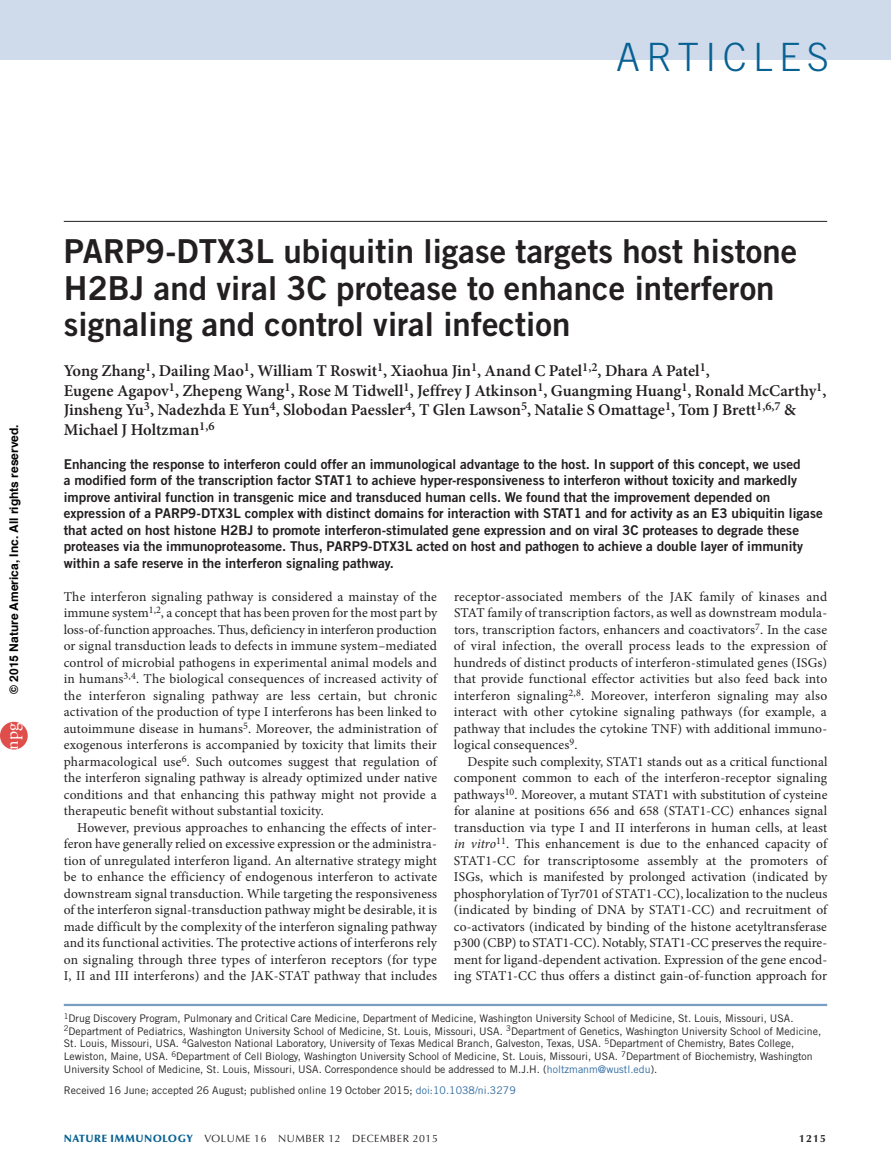
<style>
.page{position:relative;width:891px;height:1175px;background:#fff}
.page>*{position:absolute;margin:0;border:0;box-sizing:border-box;transform-origin:0 0}
.z-HEADER_lead_Right{font:300 39px "Trade Gothic LT Std";letter-spacing:.165em;color:#086193}
.pAtl{font:33px/36px "Trade Gothic LT Std Bd 22";color:#231f20}
.t1{font:18px "Adobe Garamond Pro";color:#fff}
.pAu{font:600 16.5px/19.5px "Minion Pro";color:#231f20}
.pPara{font:13.5px/16.5px "Minion Pro";letter-spacing:.01em;color:#231f20;text-align:justify}
.pBodyFirstpara{font:13.5px/16.5px "Minion Pro";letter-spacing:.01em;color:#231f20;text-align:justify}
.pAbstext{font:13.5px/16.5px "Trade Gothic LT Std Bd 22";color:#231f20}
.t2{font:700 12px "Helvetica";color:#000}
.pAffiliation{font:10.5px/12.8px "Trade Gothic LT Std";color:#231f20}
.pAopd{font:10.5px "Trade Gothic LT Std";color:#231f20}
.t3{font:10.5px "Optima LT Std";letter-spacing:.05em;color:#231f20}
.t4{font:700 10.5px "Optima LT Std";color:#231f20}
.s1{font-family:"Arial"}
.s2{font-style:italic}
.s3{color:#2f6a9f}
.s4{font-weight:900;color:#086193}
</style>
<div class="page">
<div style="left:0;top:0;width:891px;height:60px;background:#cfdbea"></div>
<hr style="left:64px;top:221px;width:763px;height:1px;background:#231f20">
<hr style="left:64px;top:1003px;width:763px;height:3px;background:#789dc1">
<div style="left:0;top:722px;width:28px;height:27px;background:#df4e4a;border-radius:50%"></div>
<p class="z-HEADER_lead_Right" style="left:616px;top:34px;width:214px">ARTICLES</p>
<p class="t2" style="left:4px;top:693px;width:271px;rotate:-90deg">© 201<span class="s1">5</span> Nature America, Inc. All rights reserved.</p>
<h3 class="t1" style="left:1px;top:749px;width:28px;rotate:-90deg">npg</h3>
<p class="pAtl" style="left:64px;top:233px;width:735px">PARP9-DTX3L ubiquitin ligase targets host histone<br>H2BJ and viral 3C protease to enhance interferon signaling and control viral infection</p>
<p class="pAu" style="left:64px;top:362px;width:764px">Yong Zhang<sup>1</sup>, Dailing Mao<sup>1</sup>, William T Roswit<sup>1</sup>, Xiaohua Jin<sup>1</sup>, Anand C Patel<sup>1,2</sup>, Dhara A Patel<sup>1</sup>,<br>Eugene Agapov<sup>1</sup>, Zhepeng Wang<sup>1</sup>, Rose M Tidwell<sup>1</sup>, Jeffrey J Atkinson<sup>1</sup>, Guangming Huang<sup>1</sup>, Ronald McCarthy<sup>1</sup>, Jinsheng Yu<sup>3</sup>, Nadezhda E Yun<sup>4</sup>, Slobodan Paessler<sup>4</sup>, T Glen Lawson<sup>5</sup>, Natalie S Omattage<sup>1</sup>, Tom J Brett<sup>1,6,7</sup> &amp; Michael J Holtzman<sup>1,6</sup></p>
<p class="pAbstext" style="left:64px;top:455px;width:761px">Enhancing the response to interferon could offer an immunological advantage to the host. In support of this concept, we used<br>a modified form of the transcription factor STAT1 to achieve hyper-responsiveness to interferon without toxicity and markedly improve antiviral function in transgenic mice and transduced human cells. We found that the improvement depended on expression of a PARP9-DTX3L complex with distinct domains for interaction with STAT1 and for activity as an E3 ubiquitin ligase that acted on host histone H2BJ to promote interferon-stimulated gene expression and on viral 3C proteases to degrade these proteases via the immunoproteasome. Thus, PARP9-DTX3L acted on host and pathogen to achieve a double layer of immunity within a safe reserve in the interferon signaling pathway.</p>
<p class="pPara" style="left:454px;top:588px;width:375px">receptor-associated members of the JAK family of kinases and STAT family of transcription factors, as well as downstream modula&shy;tors, transcription factors, enhancers and coactivators<sup>7</sup>. In the case of viral infection, the overall process leads to the expression of hundreds of distinct products of interferon-stimulated genes (ISGs) that provide functional effector activities but also feed back into interferon signaling<sup>2,8</sup>. Moreover, interferon signaling may also interact with other cytokine signaling pathways (for example, a pathway that includes the cytokine TNF) with additional immuno&shy;logical consequences<sup>9</sup>.</p>
<p class="pPara" style="left:454px;top:753px;width:375px;text-indent:14px">Despite such complexity, STAT1 stands out as a critical functional component common to each of the interferon-receptor signaling pathways<sup>10</sup>. Moreover, a mutant STAT1 with substitution of cysteine for alanine at positions 656 and 658 (STAT1-CC) enhances signal transduction via type I and II interferons in human cells, at least <span class="s2">in vitro</span><sup>11</sup>. This enhancement is due to the enhanced capacity of STAT1-CC for transcriptosome assembly at the promoters of ISGs, which is manifested by prolonged activation (indicated by phosphorylation of Tyr701 of STAT1-CC), localization to the nucleus (indicated by binding of DNA by STAT1-CC) and recruitment of co-activators (indicated by binding of the histone acetyltransferase p300 (CBP) to STAT1-CC). Notably, STAT1-CC preserves the require&shy;ment for ligand-dependent activation. Expression of the gene encod&shy;ing STAT1-CC thus offers a distinct gain-of-function approach for</p>
<p class="pAffiliation" style="left:64px;top:1011px;width:759px"><sup>1</sup>Drug Discovery Program, Pulmonary and Critical Care Medicine, Department of Medicine, Washington University School of Medicine, St. Louis, Missouri, USA.<br><sup>2</sup>Department of Pediatrics, Washington University School of Medicine, St. Louis, Missouri, USA. <sup>3</sup>Department of Genetics, Washington University School of Medicine, St. Louis, Missouri, USA. <sup>4</sup>Galveston National Laboratory, University of Texas Medical Branch, Galveston, Texas, USA. <sup>5</sup>Department of Chemistry, Bates College, Lewiston, Maine, USA. <sup>6</sup>Department of Cell Biology, Washington University School of Medicine, St. Louis, Missouri, USA. <sup>7</sup>Department of Biochemistry, Washington University School of Medicine, St. Louis, Missouri, USA. Correspondence should be addressed to M.J.H. (<span class="s3">holtzmanm@wustl.edu</span>).</p>
<p class="pAopd" style="left:64px;top:1084px;width:454px">Received 16 June; accepted 26 August; published online 19 October 2015; <span class="s3">doi:10.1038/ni.3279</span></p>
<p class="pBodyFirstpara" style="left:64px;top:588px;width:375px">The interferon signaling pathway is considered a mainstay of the immune system<sup>1,2</sup>, a concept that has been proven for the most part by loss-of-function approaches. Thus, deficiency in interferon production or signal transduction leads to defects in immune system–mediated control of microbial pathogens in experimental animal models and in humans<sup>3,4</sup>. The biological consequences of increased activity of the interferon signaling pathway are less certain, but chronic activation of the production of type I interferons has been linked to autoimmune disease in humans<sup>5</sup>. Moreover, the administration of exogenous interferons is accompanied by toxicity that limits their pharmacological use<sup>6</sup>. Such outcomes suggest that regulation of the interferon signaling pathway is already optimized under native conditions and that enhancing this pathway might not provide a therapeutic benefit without substantial toxicity.</p>
<p class="pPara" style="left:64px;top:819px;width:375px;text-indent:14px">However, previous approaches to enhancing the effects of inter&shy;feron have generally relied on excessive expression or the administra&shy;tion of unregulated interferon ligand. An alternative strategy might be to enhance the efficiency of endogenous interferon to activate downstream signal transduction. While targeting the responsiveness of the interferon signal-transduction pathway might be desirable, it is made difficult by the complexity of the interferon signaling pathway and its functional activities. The protective actions of interferons rely on signaling through three types of interferon receptors (for type I, II and III interferons) and the JAK-STAT pathway that includes</p>
<p class="t3" style="left:64px;top:1132px;width:376px"><span class="s4">NATURE IMMUNOLOGY</span> VOLUME 16 NUMBER 12 DECEMBER 2015</p>
<p class="t4" style="left:799px;top:1132px;width:28px">1215</p>
</div>
